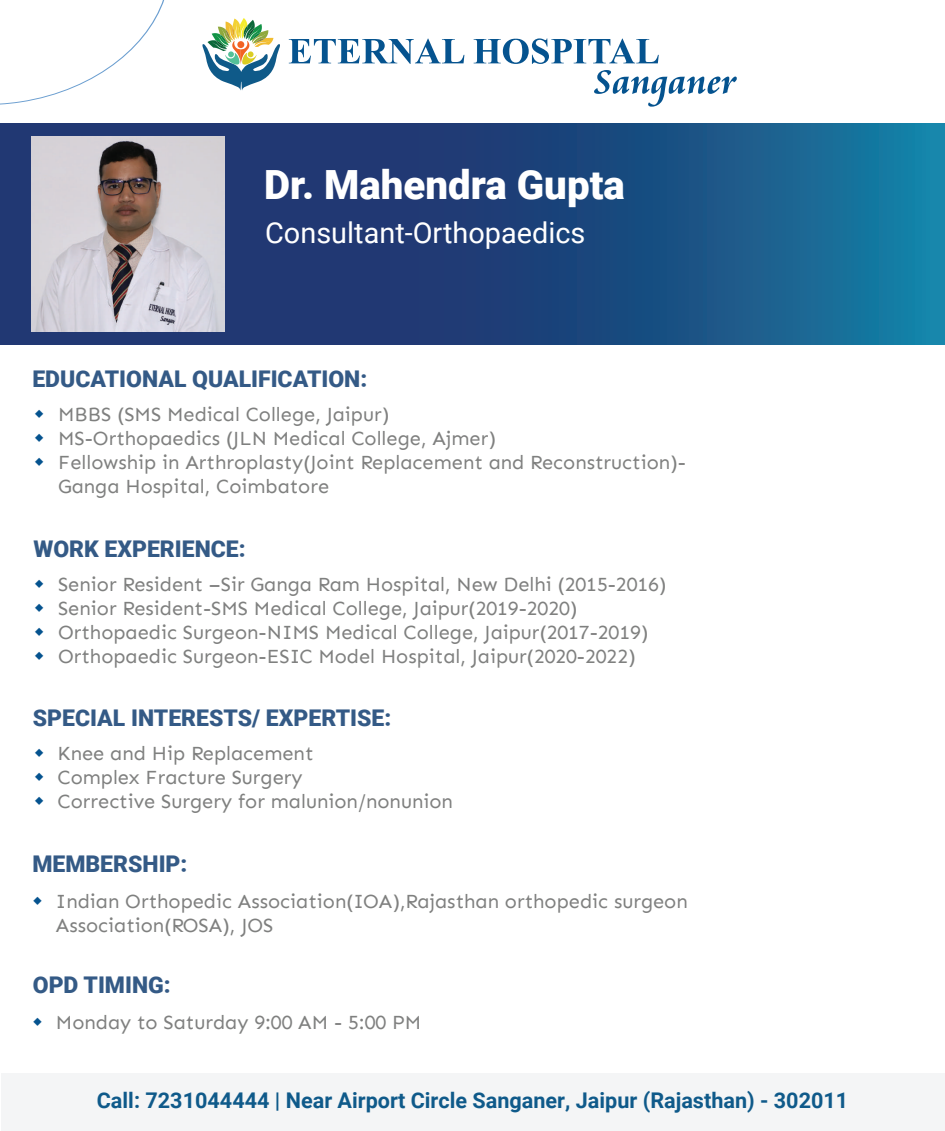
<style>
.page{position:relative;width:945px;height:1131px;background:#fff}
.page>*{position:absolute;margin:0;border:0;box-sizing:border-box;transform-origin:0 0}
.t1{font:900 40.25px "Roboto";color:#fff}
.t2{font:28.88px "Roboto";color:#fff}
.t3{font:900 23.01px "Roboto";color:#345a86}
.t4{font:700 21.61px "Roboto";color:#0f5a8a}
.t5{font:19.95px/24px "Sen";color:#7f807f}
</style>
<div class="page">
<svg style="left:0;top:123px;width:944px;height:221px;background:#1d4d81"></svg>
<svg style="left:289px;top:38px;width:448px;height:69px"></svg>
<svg style="left:202px;top:18px;width:78px;height:73px"></svg>
<svg style="left:0;top:0;width:164px;height:105px"></svg>
<div style="left:1px;top:1073px;width:944px;height:57px;background:#f4f5f6"></div>
<img style="left:32px;top:136px;width:192px;height:195px">
<h1 class="t1" style="left:264px;top:156px;width:362px">Dr. Mahendra Gupta</h1>
<h2 class="t2" style="left:265px;top:212px;width:322px">Consultant-Orthopaedics</h2>
<p class="t3" style="left:32px;top:363px;width:336px">EDUCATIONAL QUALIFICATION:</p>
<p class="t5" style="left:58px;top:402px;width:630px">MBBS (SMS Medical College, Jaipur)<br>MS-Orthopaedics (JLN Medical College, Ajmer)<br>Fellowship in Arthroplasty(Joint Replacement and Reconstruction)- Ganga Hospital, Coimbatore</p>
<p class="t3" style="left:33px;top:532px;width:214px">WORK EXPERIENCE:</p>
<p class="t5" style="left:58px;top:572px;width:610px">Senior Resident –Sir Ganga Ram Hospital, New Delhi (2015-2016)<br>Senior Resident-SMS Medical College, Jaipur(2019-2020)<br>Orthopaedic Surgeon-NIMS Medical College, Jaipur(2017-2019)<br>Orthopaedic Surgeon-ESIC Model Hospital, Jaipur(2020-2022)</p>
<p class="t3" style="left:33px;top:702px;width:360px">SPECIAL INTERESTS/ EXPERTISE:</p>
<p class="t5" style="left:58px;top:741px;width:397px">Knee and Hip Replacement<br>Complex Fracture Surgery<br>Corrective Surgery for malunion/nonunion</p>
<p class="t3" style="left:32px;top:847px;width:157px">MEMBERSHIP:</p>
<p class="t5" style="left:56px;top:889px;width:633px">Indian Orthopedic Association(IOA),Rajasthan orthopedic surgeon<br>Association(ROSA), JOS</p>
<p class="t3" style="left:33px;top:969px;width:139px">OPD TIMING:</p>
<p class="t5" style="left:56px;top:1010px;width:367px">Monday to Saturday 9:00 AM - 5:00 PM</p>
<p class="t4" style="left:97px;top:1085px;width:753px">Call: 7231044444 | Near Airport Circle Sanganer, Jaipur (Rajasthan) - 302011</p>
</div>
